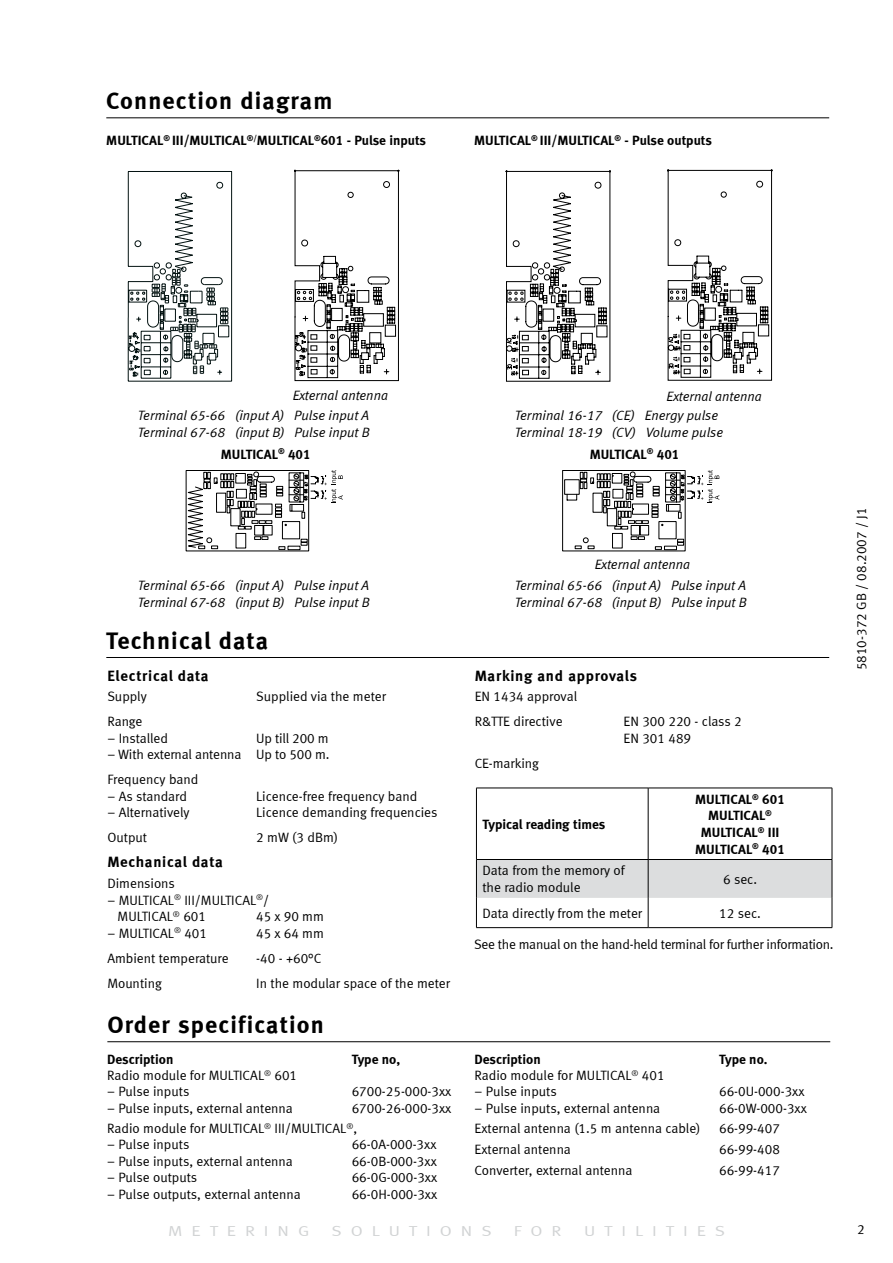
<style>
.page{position:relative;width:893px;height:1263px;background:#fff}
.page>*{position:absolute;margin:0;border:0;box-sizing:border-box;transform-origin:0 0}
.t1{font:700 24px "Meta LF";letter-spacing:.05em;color:#000}
.t2{font:700 15px "Meta LF";letter-spacing:.05em;color:#000}
.t3{font:14.4px "Meta LF";letter-spacing:.5em;color:#d1d3d4;scale:1.25 1}
.t4{font:13.5px/16.5px "Meta LF";color:#000}
.t5{font:italic 13.5px/16.5px "Meta LF";color:#000}
.t6{font:700 13.5px/16.5px "Meta LF";color:#000;text-align:center}
.t7{font:13.5px "Meta LF";letter-spacing:-.02em;color:#000}
</style>
<div class="page">
<hr style="left:106px;top:118px;width:723px;height:1px;background:#000">
<hr style="left:106px;top:657px;width:723px;height:1px;background:#000">
<hr style="left:107px;top:1041px;width:723px;height:1px;background:#000">
<svg style="left:128px;top:171px;width:105px;height:211px"></svg>
<svg style="left:185px;top:470px;width:158px;height:81px"></svg>
<svg style="left:295px;top:170px;width:104px;height:211px"></svg>
<svg style="left:506px;top:171px;width:105px;height:211px"></svg>
<svg style="left:668px;top:170px;width:104px;height:211px"></svg>
<svg style="left:562px;top:470px;width:157px;height:81px"></svg>
<hr style="left:476px;top:788px;width:172px;height:1px;background:#000">
<hr style="left:476px;top:788px;width:1px;height:71px;background:#000">
<hr style="left:648px;top:788px;width:184px;height:1px;background:#000">
<hr style="left:648px;top:788px;width:1px;height:71px;background:#000">
<hr style="left:832px;top:788px;width:1px;height:71px;background:#000">
<svg style="left:476px;top:859px;width:357px;height:68px"></svg>
<hr style="left:476px;top:927px;width:172px;height:1px;background:#000">
<hr style="left:648px;top:927px;width:184px;height:1px;background:#000">
<h1 class="t1" style="left:106px;top:86px;width:228px">Connection diagram</h1>
<p class="t6" style="left:106px;top:132px;width:321px">MULTICAL<sup>®</sup> III/MULTICAL<sup>®/</sup>MULTICAL<sup>®</sup>601 - Pulse inputs</p>
<p class="t6" style="left:474px;top:132px;width:239px">MULTICAL<sup>®</sup> III/MULTICAL<sup>®</sup> - Pulse outputs</p>
<p class="t5" style="left:293px;top:387px;width:97px">External antenna</p>
<p class="t5" style="left:666px;top:388px;width:97px">External antenna</p>
<p class="t5" style="left:138px;top:407px;width:233px">Terminal 65-66 (input A) Pulse input A<br>Terminal 67-68 (input B) Pulse input B</p>
<p class="t6" style="left:221px;top:446px;width:91px">MULTICAL<sup>®</sup> 401</p>
<p class="t5" style="left:138px;top:577px;width:233px">Terminal 65-66 (input A) Pulse input A<br>Terminal 67-68 (input B) Pulse input B</p>
<h1 class="t1" style="left:106px;top:626px;width:163px">Technical data</h1>
<p class="t2" style="left:107px;top:666px;width:103px">Electrical data</p>
<p class="t4" style="left:107px;top:688px;width:41px">Supply</p>
<p class="t4" style="left:256px;top:688px;width:131px">Supplied via the meter</p>
<p class="t4" style="left:107px;top:713px;width:37px">Range</p>
<p class="t4" style="left:107px;top:730px;width:62px">– Installed</p>
<p class="t4" style="left:256px;top:730px;width:74px">Up till 200 m</p>
<p class="t4" style="left:107px;top:742px;width:224px;line-height:25px">– With external antenna Up to 500 m.<br>Frequency band</p>
<p class="t4" style="left:107px;top:788px;width:81px">– As standard</p>
<p class="t4" style="left:256px;top:788px;width:163px">Licence-free frequency band</p>
<p class="t4" style="left:107px;top:804px;width:84px">– Alternatively</p>
<p class="t4" style="left:256px;top:804px;width:183px">Licence demanding frequencies</p>
<p class="t4" style="left:107px;top:829px;width:41px">Output</p>
<p class="t4" style="left:256px;top:829px;width:84px">2 mW (3 dBm)</p>
<p class="t2" style="left:107px;top:853px;width:117px">Mechanical data</p>
<p class="t4" style="left:107px;top:875px;width:69px">Dimensions</p>
<p class="t4" style="left:118px;top:891px;width:153px;text-indent:-10px">– MULTICAL<sup>®</sup> III/MULTICAL<sup>®</sup>/<br>MULTICAL<sup>®</sup> 601</p>
<p class="t4" style="left:256px;top:908px;width:69px">45 x 90 mm</p>
<p class="t4" style="left:107px;top:924px;width:101px">– MULTICAL<sup>®</sup> 401</p>
<p class="t4" style="left:256px;top:924px;width:69px">45 x 64 mm</p>
<p class="t4" style="left:107px;top:949px;width:123px">Ambient temperature</p>
<p class="t4" style="left:256px;top:949px;width:67px">-40 - +60°C</p>
<p class="t4" style="left:107px;top:974px;width:56px">Mounting</p>
<p class="t4" style="left:256px;top:974px;width:195px">In the modular space of the meter</p>
<h1 class="t1" style="left:107px;top:1010px;width:218px">Order specification</h1>
<p class="t6" style="left:107px;top:1051px;width:68px">Description</p>
<p class="t6" style="left:352px;top:1051px;width:50px">Type no,</p>
<p class="t4" style="left:107px;top:1067px;width:191px">Radio module for MULTICAL<sup>®</sup> 601</p>
<p class="t4" style="left:107px;top:1083px;width:84px">– Pulse inputs</p>
<p class="t4" style="left:352px;top:1083px;width:101px">6700-25-000-3xx</p>
<p class="t4" style="left:107px;top:1099px;width:187px">– Pulse inputs, external antenna</p>
<p class="t4" style="left:107px;top:1097px;width:346px;line-height:20.4px;text-indent:244px">6700-26-000-3xx<br>Radio module for MULTICAL<sup>®</sup> III/MULTICAL<sup>®</sup>,</p>
<p class="t4" style="left:107px;top:1136px;width:84px">– Pulse inputs</p>
<p class="t4" style="left:352px;top:1136px;width:86px">66-0A-000-3xx</p>
<p class="t4" style="left:107px;top:1153px;width:187px">– Pulse inputs, external antenna</p>
<p class="t4" style="left:352px;top:1153px;width:87px">66-0B-000-3xx</p>
<p class="t4" style="left:107px;top:1169px;width:92px">– Pulse outputs</p>
<p class="t4" style="left:352px;top:1169px;width:87px">66-0G-000-3xx</p>
<p class="t4" style="left:107px;top:1185px;width:195px">– Pulse outputs, external antenna</p>
<p class="t4" style="left:352px;top:1185px;width:87px">66-0H-000-3xx</p>
<p class="t5" style="left:515px;top:407px;width:210px">Terminal 16-17 (CE) Energy pulse<br>Terminal 18-19 (CV) Volume pulse</p>
<p class="t6" style="left:590px;top:446px;width:91px">MULTICAL<sup>®</sup> 401</p>
<p class="t5" style="left:595px;top:556px;width:97px">External antenna</p>
<p class="t5" style="left:515px;top:577px;width:233px">Terminal 65-66 (input A) Pulse input A<br>Terminal 67-68 (input B) Pulse input B</p>
<p class="t2" style="left:475px;top:666px;width:164px">Marking and approvals</p>
<p class="t4" style="left:475px;top:684px;width:104px;line-height:25px">EN 1434 approval<br>R&amp;TTE directive</p>
<p class="t4" style="left:623px;top:713px;width:120px">EN 300 220 - class 2<br>EN 301 489</p>
<p class="t4" style="left:475px;top:755px;width:66px">CE-marking</p>
<p class="t6" style="left:482px;top:816px;width:124px">Typical reading times</p>
<p class="t6" style="left:695px;top:791px;width:91px">MULTICAL<sup>®</sup> 601<br>MULTICAL<sup>®<br></sup>MULTICAL<sup>®</sup> III<br>MULTICAL<sup>®</sup> 401</p>
<p class="t4" style="left:482px;top:862px;width:144px">Data from the memory of the radio module</p>
<p class="t4" style="left:723px;top:870px;width:36px">6 sec.</p>
<p class="t4" style="left:482px;top:904px;width:161px">Data directly from the meter</p>
<p class="t4" style="left:719px;top:904px;width:43px">12 sec.</p>
<p class="t7" style="left:474px;top:936px;width:361px">See the manual on the hand-held terminal for further information.</p>
<p class="t4" style="left:853px;top:670px;width:164px;rotate:-90deg">5810-372 GB / 08.2007 / J1</p>
<p class="t6" style="left:475px;top:1051px;width:68px">Description</p>
<p class="t6" style="left:719px;top:1051px;width:50px">Type no.</p>
<p class="t4" style="left:475px;top:1067px;width:191px">Radio module for MULTICAL<sup>®</sup> 401</p>
<p class="t4" style="left:475px;top:1083px;width:84px">– Pulse inputs</p>
<p class="t4" style="left:719px;top:1083px;width:87px">66-0U-000-3xx</p>
<p class="t4" style="left:475px;top:1099px;width:187px">– Pulse inputs, external antenna</p>
<p class="t4" style="left:719px;top:1099px;width:89px">66-0W-000-3xx</p>
<p class="t4" style="left:475px;top:1120px;width:227px">External antenna (1.5 m antenna cable)</p>
<p class="t4" style="left:719px;top:1120px;width:62px">66-99-407</p>
<p class="t4" style="left:475px;top:1141px;width:98px">External antenna</p>
<p class="t4" style="left:719px;top:1141px;width:62px">66-99-408</p>
<p class="t4" style="left:475px;top:1162px;width:159px">Converter, external antenna</p>
<p class="t4" style="left:719px;top:1162px;width:62px">66-99-417</p>
<p class="t3" style="left:168px;top:1222px;width:114px">METERING</p>
<p class="t3" style="left:332px;top:1222px;width:129px">SOLUTIONS</p>
<p class="t3" style="left:514px;top:1222px;width:40px">FOR</p>
<p class="t3" style="left:584px;top:1222px;width:114px">UTILITIES</p>
<p class="t4" style="left:857px;top:1221px;width:9px">2</p>
</div>
